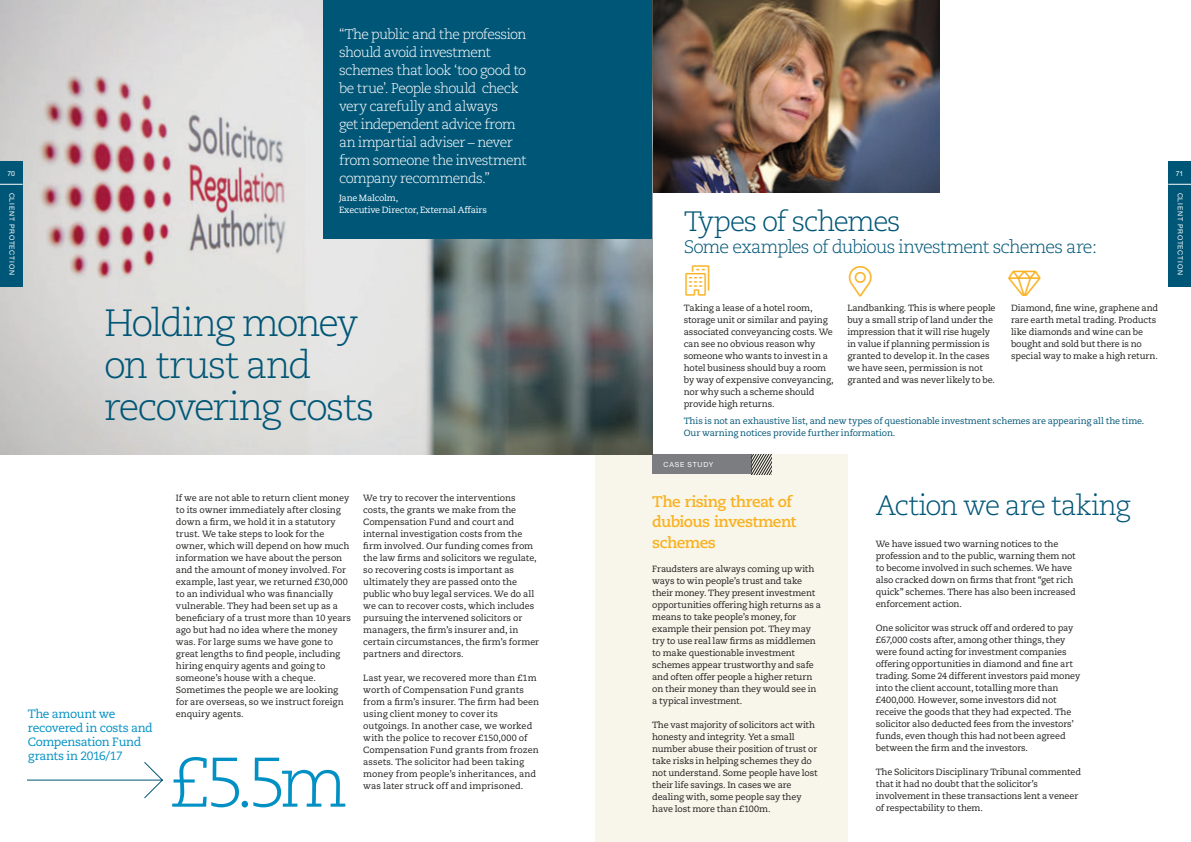
<style>
.page{position:relative;width:1191px;height:842px;background:#fff}
.page>*{position:absolute;margin:0;border:0;box-sizing:border-box;transform-origin:0 0}
.t1{font:300 70px "Caecilia";color:#0090c3}
.t2{font:300 38px/42px "Caecilia";letter-spacing:-.05em;color:#005677}
.t3{font:300 28px "Caecilia";letter-spacing:-.045em;color:#005677}
.t4{font:300 18px "Caecilia";letter-spacing:-.05em;color:#005677}
.t5{font:700 15.4px/20.6px "Caecilia";letter-spacing:-.035em;color:#f9b223}
.t6{font:300 14px/18px "Caecilia";letter-spacing:-.045em;color:#fff}
.t7{font:12px/14px "Caecilia";letter-spacing:-.025em;color:#0090c3}
.t8{font:9px/12px "Caecilia";letter-spacing:-.01em;color:#1d1d1b}
.t9{font:9px/12px "Caecilia";letter-spacing:-.015em;color:#005677}
.t10{font:9px "Caecilia";letter-spacing:-.015em;color:#fff}
.t11{font:7px "Helvetica Neue";letter-spacing:.115em;color:#fff}
</style>
<div class="page">
<div style="left:595px;top:454px;width:253px;height:388px;background:#f8f6eb"></div>
<div style="left:652px;top:454px;width:100px;height:20px;background:#7c7d81"></div>
<svg style="left:752px;top:454px;width:19px;height:20px"></svg>
<img style="left:652px;top:0;width:287px;height:193px">
<img style="left:0;top:0;width:652px;height:454px">
<div style="left:0;top:162px;width:23px;height:22px;background:#005677"></div>
<div style="left:1168px;top:162px;width:23px;height:22px;background:#005677"></div>
<div style="left:0;top:184px;width:23px;height:102px;background:#005677"></div>
<div style="left:1168px;top:184px;width:23px;height:102px;background:#005677"></div>
<svg style="left:1168px;top:184px;width:23px;height:1px"></svg>
<svg style="left:0;top:184px;width:23px;height:1px"></svg>
<svg style="left:28px;top:762px;width:135px;height:36px"></svg>
<div style="left:323px;top:0;width:329px;height:239px;background:#005677"></div>
<p class="t6" style="left:339px;top:26px;width:189px">“The public and the profession should avoid investment schemes that look ‘too good to be true’. People should check very carefully and always<br>get independent advice from an impartial adviser – never from someone the investment company recommends.”</p>
<p class="t10" style="left:339px;top:192px;width:61px">Jane Malcolm,</p>
<p class="t10" style="left:339px;top:204px;width:149px">Executive Director, External Affairs</p>
<p class="t11" style="left:7px;top:169px;width:9px">70</p>
<p class="t11" style="left:1175px;top:169px;width:9px">71</p>
<p class="t11" style="left:16px;top:193px;width:84px;rotate:90deg">CLIENT PROTECTION</p>
<p class="t11" style="left:1184px;top:193px;width:84px;rotate:90deg">CLIENT PROTECTION</p>
<p class="t3" style="left:684px;top:206px;width:218px">Types of schemes</p>
<p class="t4" style="left:684px;top:237px;width:415px">Some examples of dubious investment schemes are:</p>
<p class="t2" style="left:104px;top:303px;width:272px">Holding money on trust and recovering costs</p>
<p class="t7" style="left:28px;top:707px;width:126px">The amount we recovered in costs and<br>Compensation Fund grants in 2016/17</p>
<p class="t8" style="left:176px;top:492px;width:177px">If we are not able to return client money to its owner immediately after closing down a firm, we hold it in a statutory trust. We take steps to look for the owner, which will depend on how much information we have about the person and the amount of money involved. For example, last year, we returned £30,000 to an individual who was financially vulnerable. They had been set up as a beneficiary of a trust more than 10 years ago but had no idea where the money was. For large sums we have gone to great lengths to find people, including hiring enquiry agents and going to someone’s house with a cheque.<br>Sometimes the people we are looking for are overseas, so we instruct foreign enquiry agents.</p>
<p class="t8" style="left:363px;top:492px;width:177px">We try to recover the interventions costs, the grants we make from the Compensation Fund and court and internal investigation costs from the firm involved. Our funding comes from the law firms and solicitors we regulate, so recovering costs is important as ultimately they are passed onto the public who buy legal services. We do all we can to recover costs, which includes pursuing the intervened solicitors or managers, the firm’s insurer and, in certain circumstances, the firm’s former partners and directors.</p>
<p class="t8" style="left:363px;top:672px;width:177px">Last year, we recovered more than £1m worth of Compensation Fund grants from a firm’s insurer. The firm had been using client money to cover its outgoings. In another case, we worked with the police to recover £150,000 of Compensation Fund grants from frozen assets. The solicitor had been taking money from people’s inheritances, and was later struck off and imprisoned.</p>
<p class="t1" style="left:170px;top:743px;width:179px">£5.5m</p>
<p class="t8" style="left:684px;top:302px;width:151px">Taking a lease of a hotel room, storage unit or similar and paying associated conveyancing costs. We can see no obvious reason why someone who wants to invest in a hotel business should buy a room by way of expensive conveyancing, nor why such a scheme should provide high returns.</p>
<p class="t8" style="left:847px;top:302px;width:150px">Landbanking. This is where people buy a small strip of land under the impression that it will rise hugely in value if planning permission is granted to develop it. In the cases we have seen, permission is not granted and was never likely to be.</p>
<p class="t8" style="left:1011px;top:302px;width:149px">Diamond, fine wine, graphene and rare earth metal trading. Products like diamonds and wine can be bought and sold but there is no special way to make a high return.</p>
<p class="t9" style="left:684px;top:415px;width:462px">This is not an exhaustive list, and new types of questionable investment schemes are appearing all the time.<br>Our warning notices provide further information.</p>
<p class="t11" style="left:663px;top:460px;width:51px">CASE STUDY</p>
<p class="t5" style="left:652px;top:491px;width:146px">The rising threat of dubious investment schemes</p>
<p class="t8" style="left:652px;top:563px;width:170px">Fraudsters are always coming up with ways to win people’s trust and take their money. They present investment opportunities offering high returns as a means to take people’s money, for example their pension pot. They may try to use real law firms as middlemen to make questionable investment schemes appear trustworthy and safe and often offer people a higher return on their money than they would see in a typical investment.</p>
<p class="t8" style="left:652px;top:719px;width:167px">The vast majority of solicitors act with honesty and integrity. Yet a small number abuse their position of trust or take risks in helping schemes they do not understand. Some people have lost their life savings. In cases we are dealing with, some people say they have lost more than £100m.</p>
<p class="t3" style="left:876px;top:490px;width:256px">Action we are taking</p>
<p class="t8" style="left:876px;top:538px;width:201px">We have issued two warning notices to the profession and to the public, warning them not to become involved in such schemes. We have also cracked down on firms that front “get rich quick” schemes. There has also been increased enforcement action.</p>
<p class="t8" style="left:876px;top:622px;width:206px">One solicitor was struck off and ordered to pay £67,000 costs after, among other things, they were found acting for investment companies offering opportunities in diamond and fine art trading. Some 24 different investors paid money into the client account, totalling more than £400,000. However, some investors did not receive the goods that they had expected. The solicitor also deducted fees from the investors’ funds, even though this had not been agreed between the firm and the investors.</p>
<p class="t8" style="left:876px;top:766px;width:207px">The Solicitors Disciplinary Tribunal commented that it had no doubt that the solicitor’s involvement in these transactions lent a veneer of respectability to them.</p>
</div>
